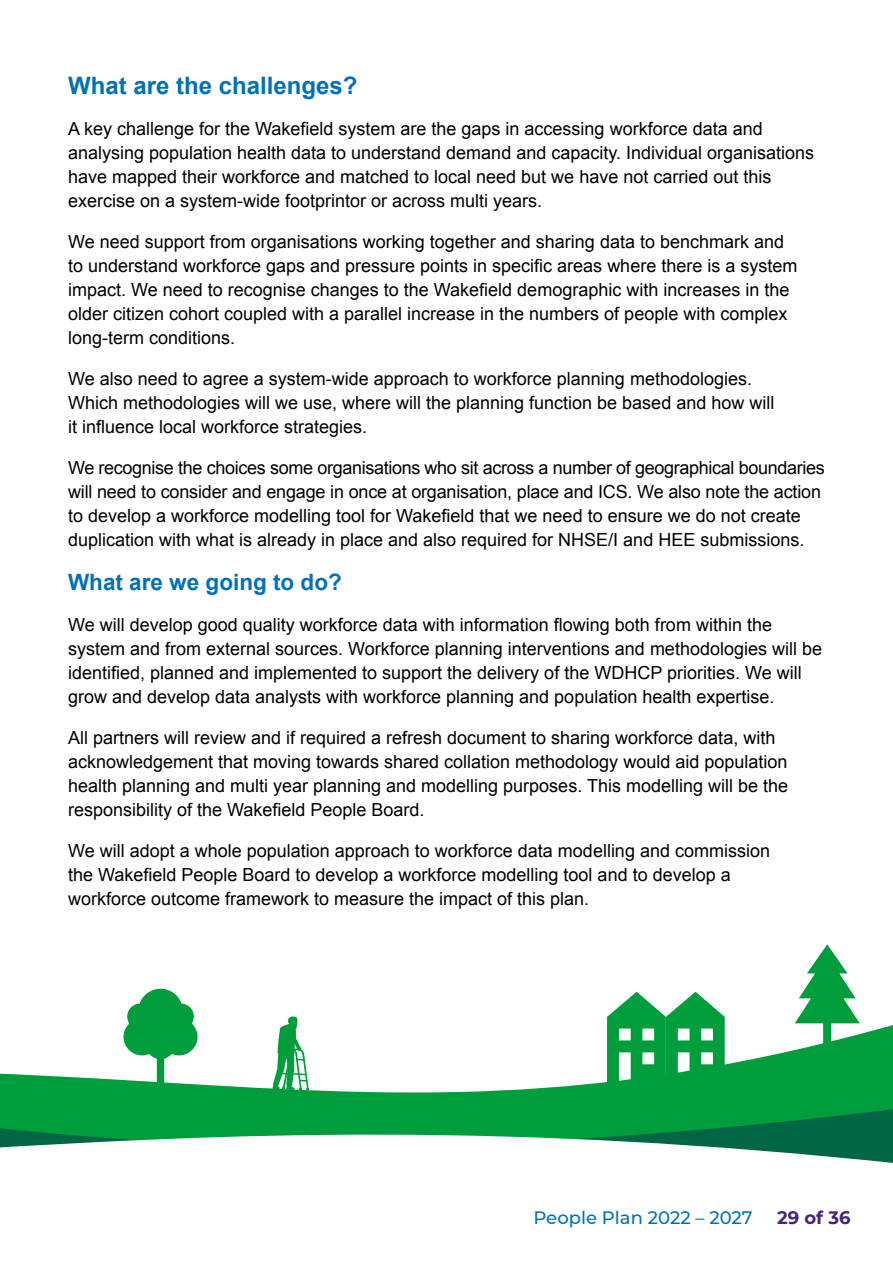
<style>
.page{position:relative;width:893px;height:1263px;background:#fff}
.page>*{position:absolute;margin:0;border:0;box-sizing:border-box;transform-origin:0 0}
.t1{font:700 24px "Arial";color:#0071b9}
.t2{font:700 22.5px "Arial";color:#0071b9}
.t3{font:18px/24px "Arial";color:#000}
.t4{font:500 18px "Montserrat";color:#0071b9}
.t5{font:700 18px "Montserrat";color:#44257d}
</style>
<div class="page">
<svg style="left:1px;top:1023px;width:892px;height:55px"></svg>
<svg style="left:1px;top:1078px;width:892px;height:85px;fill:#009d3d"></svg>
<svg style="left:795px;top:944px;width:65px;height:103px"></svg>
<svg style="left:124px;top:989px;width:74px;height:104px"></svg>
<svg style="left:272px;top:1016px;width:37px;height:74px"></svg>
<svg style="left:607px;top:992px;width:118px;height:92px"></svg>
<svg style="left:0;top:1073px;width:1px;height:75px"></svg>
<h3 class="t1" style="left:68px;top:69px;width:291px">What are the challenges?</h3>
<p class="t3" style="left:68px;top:117px;width:748px">A key challenge for the Wakefield system are the gaps in accessing workforce data and analysing population health data to understand demand and capacity. Individual organisations have mapped their workforce and matched to local need but we have not carried out this exercise on a system-wide footprintor or across multi years.</p>
<p class="t3" style="left:68px;top:230px;width:731px">We need support from organisations working together and sharing data to benchmark and to understand workforce gaps and pressure points in specific areas where there is a system impact. We need to recognise changes to the Wakefield demographic with increases in the older citizen cohort coupled with a parallel increase in the numbers of people with complex long-term conditions.</p>
<p class="t3" style="left:68px;top:367px;width:708px">We also need to agree a system-wide approach to workforce planning methodologies.<br>Which methodologies will we use, where will the planning function be based and how will it influence local workforce strategies.</p>
<p class="t3" style="left:68px;top:456px;width:758px">We recognise the choices some organisations who sit across a number of geographical boundaries will need to consider and engage in once at organisation, place and ICS. We also note the action to develop a workforce modelling tool for Wakefield that we need to ensure we do not create duplication with what is already in place and also required for NHSE/I and HEE submissions.</p>
<h4 class="t2" style="left:68px;top:567px;width:275px">What are we going to do?</h4>
<p class="t3" style="left:68px;top:613px;width:755px">We will develop good quality workforce data with information flowing both from within the system and from external sources. Workforce planning interventions and methodologies will be identified, planned and implemented to support the delivery of the WDHCP priorities. We will grow and develop data analysts with workforce planning and population health expertise.</p>
<p class="t3" style="left:68px;top:726px;width:722px">All partners will review and if required a refresh document to sharing workforce data, with acknowledgement that moving towards shared collation methodology would aid population health planning and multi year planning and modelling purposes. This modelling will be the responsibility of the Wakefield People Board.</p>
<p class="t3" style="left:68px;top:839px;width:703px">We will adopt a whole population approach to workforce data modelling and commission the Wakefield People Board to develop a workforce modelling tool and to develop a workforce outcome framework to measure the impact of this plan.</p>
<p class="t4" style="left:533px;top:1204px;width:221px">People Plan 2022 – 2027</p>
<p class="t5" style="left:777px;top:1204px;width:75px">29 of 36</p>
</div>
